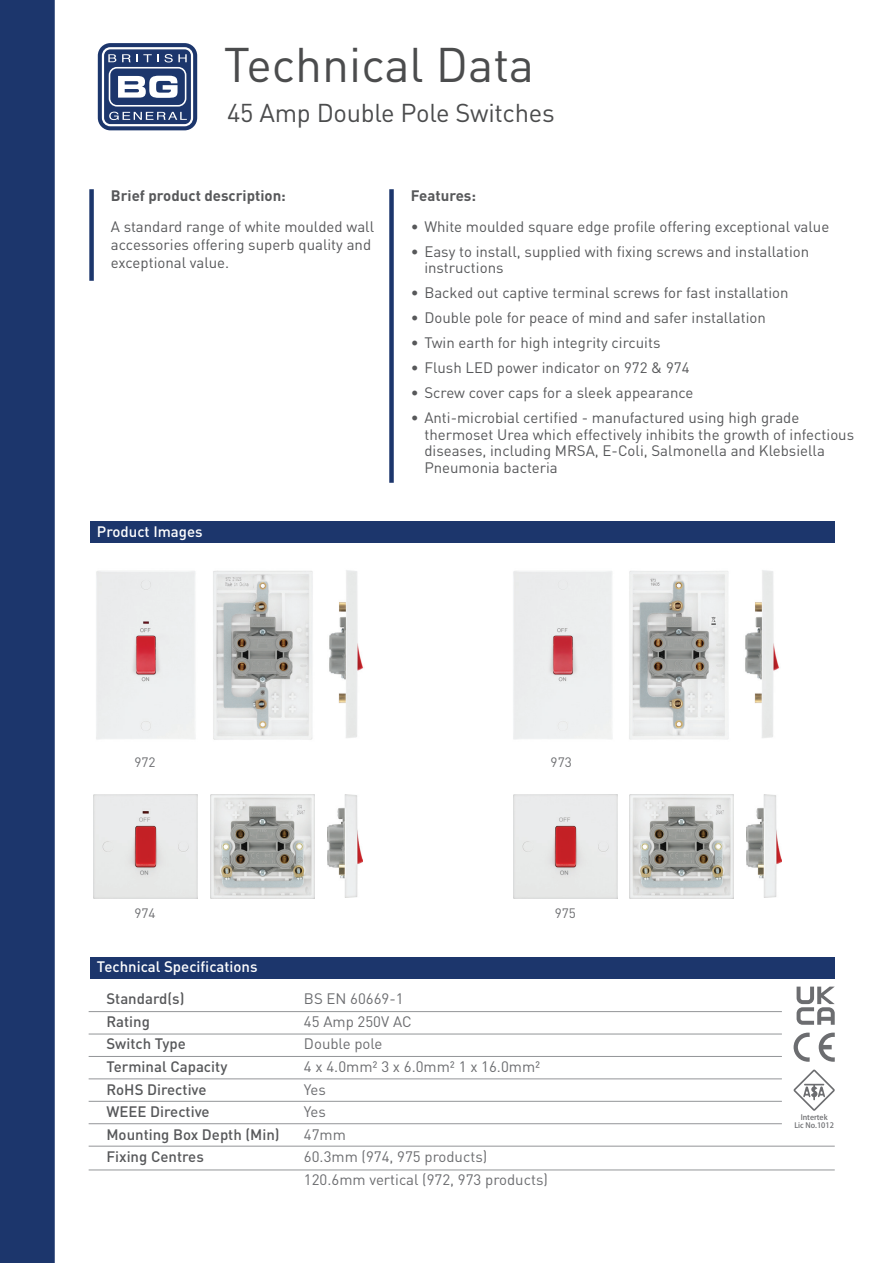
<style>
.page{position:relative;width:893px;height:1263px;background:#fff}
.page>*{position:absolute;margin:0;border:0;box-sizing:border-box;transform-origin:0 0}
.t1{font:48px "DIN Pro";color:#4b4c4d}
.t2{font:25.5px "DIN Pro";letter-spacing:-.01em;color:#4b4c4d}
.t3{font:15px/16.5px "DIN Pro";color:#57585a}
.t4{font:15px/22.6px "DIN Pro";color:#6c6d70}
.t5{font:500 15px/22.6px "DIN Pro";color:#57585a}
.t6{font:500 15px "DIN Pro";color:#fff}
.t7{font:700 15px "DIN Pro";color:#57585a}
.t8{font:13.5px "DIN Pro";color:#6c6d70}
.t9{font:7.5px/8.2px "Adobe Heiti Std";color:#6c6d70;text-align:center}
</style>
<div class="page">
<div style="left:0;top:0;width:55px;height:1263px;background:#1c366c"></div>
<div style="left:98px;top:43px;width:99px;height:87px;background:linear-gradient(to right,#1c366c,#1c366c);border-radius:13px"></div>
<svg style="left:102px;top:47px;width:91px;height:79px"></svg>
<div style="left:389px;top:191px;width:5px;height:289px;background:#1c366c"></div>
<div style="left:89px;top:191px;width:5px;height:88px;background:#1c366c"></div>
<div style="left:90px;top:521px;width:745px;height:22px;background:#1c366c"></div>
<div style="left:96px;top:571px;width:100px;height:169px;background:#eceeee"></div>
<img style="left:94px;top:794px;width:104px;height:104px">
<img style="left:513px;top:794px;width:104px;height:104px">
<div style="left:513px;top:571px;width:100px;height:169px;background:#eceeee"></div>
<img style="left:213px;top:570px;width:100px;height:170px">
<img style="left:211px;top:794px;width:104px;height:104px">
<img style="left:630px;top:794px;width:104px;height:104px">
<img style="left:629px;top:571px;width:100px;height:169px">
<img style="left:329px;top:570px;width:35px;height:168px">
<img style="left:327px;top:794px;width:35px;height:104px">
<img style="left:746px;top:794px;width:35px;height:104px">
<img style="left:745px;top:570px;width:35px;height:168px">
<div style="left:90px;top:957px;width:745px;height:22px;background:#1c366c"></div>
<hr style="left:89px;top:1011px;width:693px;height:1px;background:#939598">
<hr style="left:89px;top:1123px;width:693px;height:1px;background:#939598">
<hr style="left:89px;top:1056px;width:693px;height:1px;background:#939598">
<hr style="left:89px;top:1101px;width:693px;height:1px;background:#939598">
<hr style="left:89px;top:1034px;width:693px;height:1px;background:#939598">
<hr style="left:89px;top:1146px;width:746px;height:1px;background:#939598">
<hr style="left:89px;top:1078px;width:693px;height:1px;background:#939598">
<svg style="left:794px;top:1032px;width:16px;height:30px"></svg>
<svg style="left:819px;top:1032px;width:16px;height:30px"></svg>
<svg style="left:797px;top:986px;width:38px;height:39px"></svg>
<svg style="left:793px;top:1069px;width:42px;height:42px"></svg>
<hr style="left:89px;top:1170px;width:746px;height:1px;background:#939598">
<h1 class="t1" style="left:224px;top:32px;width:312px">Technical Data</h1>
<h2 class="t2" style="left:227px;top:95px;width:329px">45 Amp Double Pole Switches</h2>
<p class="t7" style="left:111px;top:185px;width:177px">Brief product description:</p>
<p class="t3" style="left:111px;top:217px;width:265px;line-height:18px">A standard range of white moulded wall accessories offering superb quality and exceptional value.</p>
<p class="t6" style="left:97px;top:521px;width:107px">Product Images</p>
<p class="t7" style="left:411px;top:185px;width:67px">Features:</p>
<p class="t3" style="left:411px;top:218px;width:420px">• White moulded square edge profile offering exceptional value</p>
<p class="t3" style="left:424px;top:243px;width:386px;text-indent:-14px">• Easy to install, supplied with fixing screws and installation instructions</p>
<p class="t3" style="left:411px;top:284px;width:379px">• Backed out captive terminal screws for fast installation</p>
<p class="t3" style="left:411px;top:309px;width:356px">• Double pole for peace of mind and safer installation</p>
<p class="t3" style="left:411px;top:334px;width:251px">• Twin earth for high integrity circuits</p>
<p class="t3" style="left:411px;top:359px;width:280px">• Flush LED power indicator on 972 &amp; 974</p>
<p class="t3" style="left:411px;top:384px;width:284px">• Screw cover caps for a sleek appearance</p>
<p class="t3" style="left:424px;top:409px;width:431px;text-indent:-14px">• Anti-microbial certified - manufactured using high grade thermoset Urea which effectively inhibits the growth of infectious diseases, including MRSA, E-Coli, Salmonella and Klebsiella Pneumonia bacteria</p>
<p class="t8" style="left:134px;top:753px;width:23px">972</p>
<p class="t8" style="left:134px;top:904px;width:23px">974</p>
<p class="t8" style="left:551px;top:753px;width:23px">973</p>
<p class="t8" style="left:555px;top:904px;width:23px">975</p>
<p class="t6" style="left:97px;top:956px;width:162px">Technical Specifications</p>
<p class="t5" style="left:106px;top:987px;width:175px">Standard(s)<br>Rating<br>Switch Type<br>Terminal Capacity<br>RoHS Directive<br>WEEE Directive<br>Mounting Box Depth (Min)<br>Fixing Centres</p>
<p class="t4" style="left:304px;top:987px;width:245px">BS EN 60669-1<br>45 Amp 250V AC<br>Double pole<br>4 x 4.0mm² 3 x 6.0mm² 1 x 16.0mm²<br>Yes<br>Yes<br>47mm<br>60.3mm (974, 975 products)<br>120.6mm vertical (972, 973 products)</p>
<p class="t9" style="left:794px;top:1113px;width:41px">Intertek<br>Lic No.1012</p>
</div>
